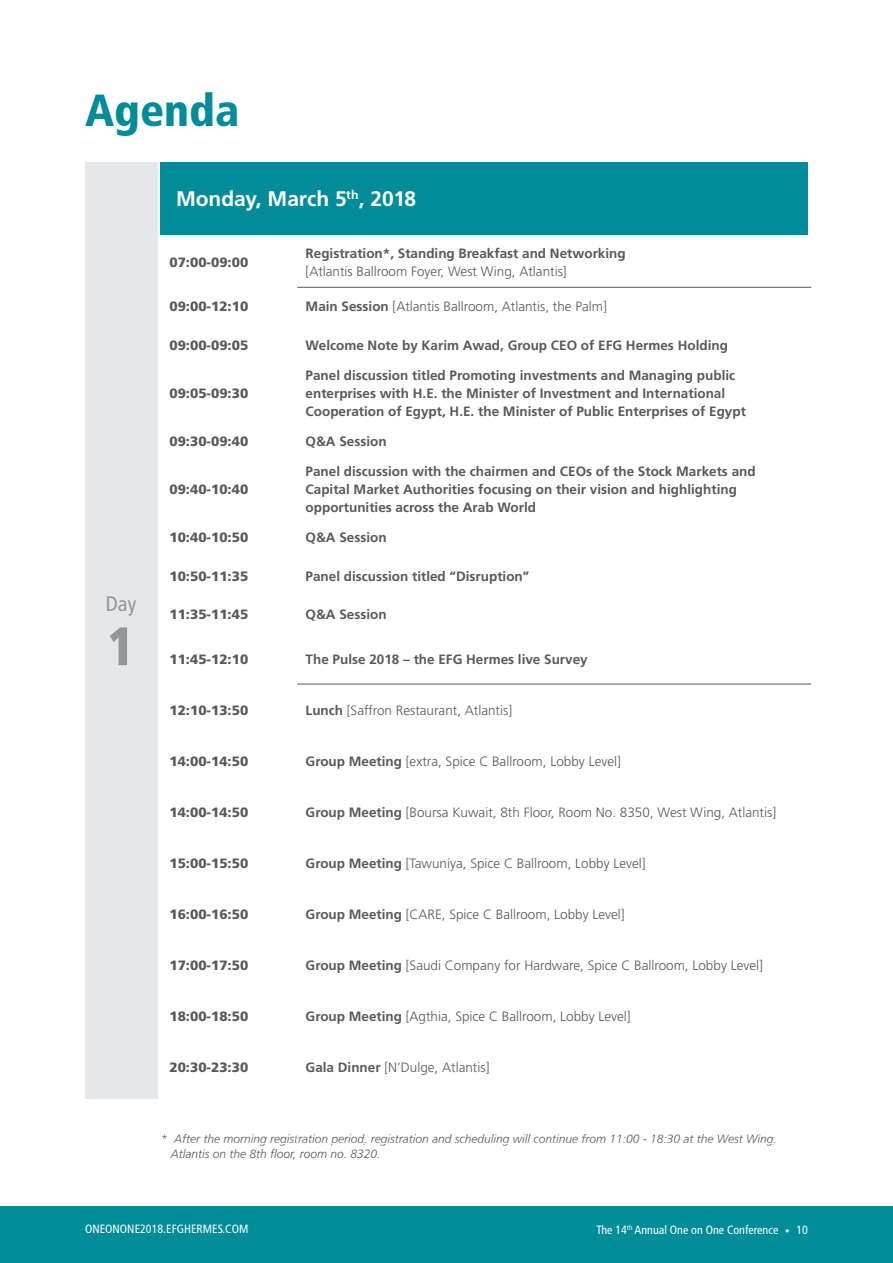
<style>
.page{position:relative;width:893px;height:1263px;background:#fff}
.page>*{position:absolute;margin:0;border:0;box-sizing:border-box;transform-origin:0 0}
.t1{font:900 condensed 54px "Frutiger LT Std";color:#939598}
.t2{font:900 condensed 45px "Frutiger LT Std";color:#008c99}
.t3{font:700 21px "Frutiger LT Std";color:#fff}
.t4{font:condensed 21px "Frutiger LT Std";color:#939598}
.t5{font:700 13.5px/18px "Frutiger LT Std";color:#58595b}
.t6{font:300 13.5px "Frutiger LT Std";color:#58595b}
.t7{font:900 13.5px "Frutiger LT Std";color:#58595b}
.t8{font:italic 300 12px/15px "Frutiger LT Std";color:#58595b}
.t9{font:condensed 12px "Frutiger LT Std";color:#fff}
.s1{font-weight:700}
.s2{font-weight:300;font-size:9px}
</style>
<div class="page">
<div style="left:0;top:1206px;width:893px;height:57px;background:#008c99"></div>
<div style="left:85px;top:162px;width:72px;height:936px;background:#e6e7e8"></div>
<div style="left:161px;top:162px;width:647px;height:72px;background:#008c99"></div>
<hr style="left:297px;top:287px;width:514px;height:1px;background:#58595b">
<hr style="left:297px;top:684px;width:514px;height:1px;background:#58595b">
<h2 class="t2" style="left:85px;top:83px;width:156px">Agenda</h2>
<h3 class="t3" style="left:176px;top:186px;width:242px">Monday, March 5<sup>th</sup>, 2018</h3>
<p class="t7" style="left:169px;top:254px;width:80px">07:00-09:00</p>
<p class="t5" style="left:306px;top:244px;width:322px">Registration*, Standing Breakfast and Networking</p>
<p class="t6" style="left:306px;top:264px;width:263px">[Atlantis Ballroom Foyer, West Wing, Atlantis]</p>
<p class="t7" style="left:169px;top:299px;width:80px">09:00-12:10</p>
<p class="t6" style="left:306px;top:299px;width:303px"><span class="s1">Main Session</span> [Atlantis Ballroom, Atlantis, the Palm]</p>
<p class="t7" style="left:169px;top:337px;width:80px">09:00-09:05</p>
<p class="t5" style="left:306px;top:336px;width:424px">Welcome Note by Karim Awad, Group CEO of EFG Hermes Holding</p>
<p class="t7" style="left:169px;top:385px;width:80px">09:05-09:30</p>
<p class="t5" style="left:306px;top:366px;width:442px">Panel discussion titled Promoting investments and Managing public enterprises with H.E. the Minister of Investment and International<br>Cooperation of Egypt, H.E. the Minister of Public Enterprises of Egypt</p>
<h3 class="t4" style="left:106px;top:592px;width:32px">Day</h3>
<h1 class="t1" style="left:107px;top:614px;width:30px">1</h1>
<p class="t7" style="left:169px;top:433px;width:80px">09:30-09:40</p>
<p class="t5" style="left:306px;top:432px;width:82px">Q&amp;A Session</p>
<p class="t7" style="left:169px;top:481px;width:80px">09:40-10:40</p>
<p class="t5" style="left:306px;top:463px;width:452px">Panel discussion with the chairmen and CEOs of the Stock Markets and<br>Capital Market Authorities focusing on their vision and highlighting opportunities across the Arab World</p>
<p class="t7" style="left:169px;top:529px;width:80px">10:40-10:50</p>
<p class="t5" style="left:306px;top:529px;width:82px">Q&amp;A Session</p>
<p class="t7" style="left:169px;top:568px;width:80px">10:50-11:35</p>
<p class="t5" style="left:306px;top:567px;width:225px">Panel discussion titled “Disruption”</p>
<p class="t7" style="left:169px;top:606px;width:80px">11:35-11:45</p>
<p class="t5" style="left:306px;top:605px;width:82px">Q&amp;A Session</p>
<p class="t7" style="left:169px;top:651px;width:80px">11:45-12:10</p>
<p class="t5" style="left:306px;top:650px;width:284px">The Pulse 2018 – the EFG Hermes live Survey</p>
<p class="t7" style="left:169px;top:702px;width:80px">12:10-13:50</p>
<p class="t6" style="left:306px;top:702px;width:208px"><span class="s1">Lunch</span> [Saffron Restaurant, Atlantis]</p>
<p class="t7" style="left:169px;top:753px;width:80px">14:00-14:50</p>
<p class="t6" style="left:306px;top:753px;width:317px"><span class="s1">Group Meeting</span> [extra, Spice C Ballroom, Lobby Level]</p>
<p class="t7" style="left:169px;top:804px;width:80px">14:00-14:50</p>
<p class="t6" style="left:306px;top:804px;width:472px"><span class="s1">Group Meeting</span> [Boursa Kuwait, 8th Floor, Room No. 8350, West Wing, Atlantis]</p>
<p class="t7" style="left:169px;top:855px;width:80px">15:00-15:50</p>
<p class="t6" style="left:306px;top:855px;width:342px"><span class="s1">Group Meeting</span> [Tawuniya, Spice C Ballroom, Lobby Level]</p>
<p class="t7" style="left:169px;top:906px;width:80px">16:00-16:50</p>
<p class="t6" style="left:306px;top:906px;width:321px"><span class="s1">Group Meeting</span> [CARE, Spice C Ballroom, Lobby Level]</p>
<p class="t7" style="left:169px;top:957px;width:80px">17:00-17:50</p>
<p class="t6" style="left:306px;top:957px;width:459px"><span class="s1">Group Meeting</span> [Saudi Company for Hardware, Spice C Ballroom, Lobby Level]</p>
<p class="t7" style="left:169px;top:1008px;width:80px">18:00-18:50</p>
<p class="t6" style="left:306px;top:1008px;width:327px"><span class="s1">Group Meeting</span> [Agthia, Spice C Ballroom, Lobby Level]</p>
<p class="t7" style="left:169px;top:1059px;width:80px">20:30-23:30</p>
<p class="t6" style="left:306px;top:1059px;width:185px"><span class="s1">Gala Dinner</span> [N’Dulge, Atlantis]</p>
<p class="t8" style="left:171px;top:1131px;width:608px;text-indent:-10px">* After the morning registration period, registration and scheduling will continue from 11:00 - 18:30 at the West Wing,<br>Atlantis on the 8th floor, room no. 8320.</p>
<p class="t9" style="left:85px;top:1222px;width:156px">oneonone2018.efghermes.COM</p>
<p class="t9" style="left:597px;top:1223px;width:213px">The 14<sup>th</sup> Annual One on One Conference <span class="s2">•</span> 10</p>
</div>
